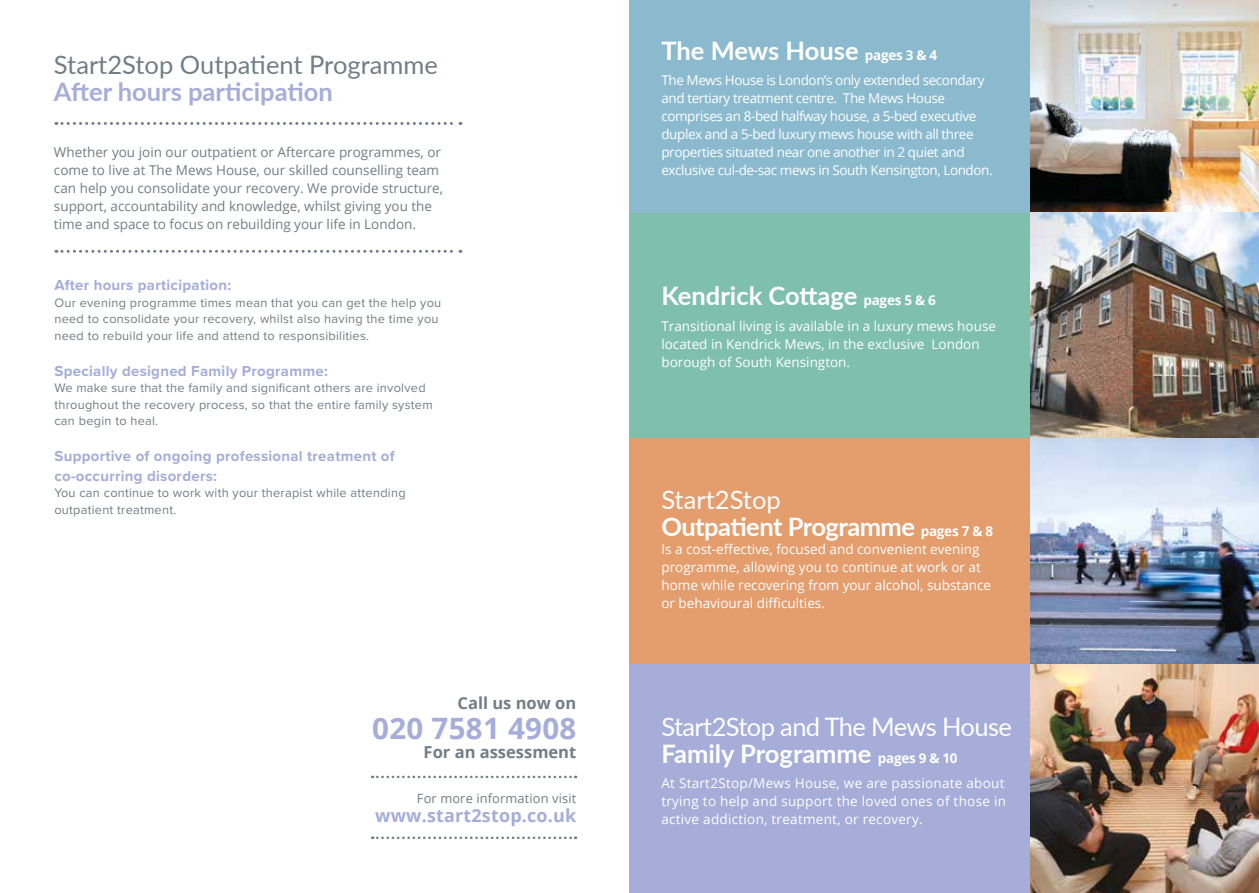
<style>
.page{position:relative;width:1259px;height:893px;background:#fff}
.page>*{position:absolute;margin:0;border:0;box-sizing:border-box;transform-origin:0 0}
.t1{font:700 29.55px "Open Sans";letter-spacing:.01em;color:#a5add8}
.t2{font:700 25.5px/27px "Lato";letter-spacing:-.015em;color:#fff}
.t3{font:25.5px/27px "Lato";letter-spacing:-.025em;color:#fff}
.t4{font:25.5px "Lato";color:#717e86}
.t5{font:700 25.5px "Lato";color:#a5add8}
.t6{font:700 18px "Open Sans";letter-spacing:.01em;color:#a5add8}
.t7{font:700 16.5px "Open Sans";color:#717e86}
.t8{font:700 15px/19.5px "Proxima Nova";letter-spacing:.02em;color:#a5add8}
.t9{font:13.5px/18px "Open Sans";color:#fff}
.t10{font:13.5px/18px "Open Sans";letter-spacing:-.03em;color:#fff}
.t11{font:13.5px/18px "Open Sans";color:#717e86}
.t12{font:12.9px "Open Sans";letter-spacing:.01em;color:#717e86}
.t13{font:12.75px/16.5px "Proxima Nova";letter-spacing:.02em;color:#717e86}
.s1{font-family:"Open Sans";font-size:13.5px}
.s2{font-weight:400}
.s3{font-weight:700}
.s4{font-family:"Open Sans";font-weight:700;font-size:13.5px}
</style>
<div class="page">
<svg style="left:56px;top:122px;width:405px;height:3px"></svg>
<svg style="left:56px;top:250px;width:405px;height:3px"></svg>
<svg style="left:372px;top:776px;width:204px;height:2px"></svg>
<svg style="left:372px;top:836px;width:204px;height:3px"></svg>
<div style="left:629px;top:0;width:630px;height:263px;background:#8bbacf"></div>
<div style="left:629px;top:213px;width:630px;height:233px;background:#7fc0ac"></div>
<div style="left:629px;top:439px;width:630px;height:255px;background:#e49d6d"></div>
<img style="left:1030px;top:0;width:229px;height:664px">
<img style="left:629px;top:664px;width:630px;height:229px">
<h2 class="t4" style="left:54px;top:46px;width:385px">Start2Stop Outpatient Programme</h2>
<h2 class="t5" style="left:54px;top:73px;width:280px">After hours participation</h2>
<p class="t11" style="left:54px;top:142px;width:391px">Whether you join our outpatient or Aftercare programmes, or come to live at The Mews House, our skilled counselling team can help you consolidate your recovery. We provide structure, support, accountability and knowledge, whilst giving you the time and space to focus on rebuilding your life in London.</p>
<p class="t8" style="left:54px;top:275px;width:178px">After hours participation:</p>
<p class="t13" style="left:54px;top:294px;width:388px">Our evening programme times mean that you can get the help you need to consolidate your recovery, whilst also having the time you need to rebuild your life and attend to responsibilities.</p>
<p class="t8" style="left:54px;top:360px;width:275px">Specially designed Family Programme:</p>
<p class="t13" style="left:54px;top:379px;width:380px">We make sure that the family and significant others are involved throughout the recovery process, so that the entire family system can begin to heal.</p>
<p class="t8" style="left:54px;top:446px;width:342px">Supportive of ongoing professional treatment of co-occurring disorders:</p>
<p class="t13" style="left:54px;top:484px;width:353px">You can continue to work with your therapist while attending outpatient treatment.</p>
<p class="t7" style="left:457px;top:691px;width:120px">Call us now on</p>
<h1 class="t1" style="left:372px;top:707px;width:206px">020 7581 4908</h1>
<p class="t7" style="left:424px;top:740px;width:154px">For an assessment</p>
<p class="t12" style="left:417px;top:789px;width:161px">For more information visit</p>
<h3 class="t6" style="left:375px;top:803px;width:203px">www.start2stop.co.uk</h3>
<h2 class="t2" style="left:661px;top:36px;width:277px">The Mews House <span class="s1">pages 3 &amp; 4</span></h2>
<p class="t10" style="left:661px;top:71px;width:333px">The Mews House is London’s only extended secondary and tertiary treatment centre. The Mews House comprises an 8-bed halfway house, a 5-bed executive duplex and a 5-bed luxury mews house with all three properties situated near one another in 2 quiet and exclusive cul-de-sac mews in South Kensington, London.</p>
<h2 class="t2" style="left:661px;top:281px;width:276px">Kendrick Cottage <span class="s1">pages 5 &amp; 6</span></h2>
<p class="t9" style="left:661px;top:317px;width:336px">Transitional living is available in a luxury mews house located in Kendrick Mews, in the exclusive London borough of South Kensington.</p>
<h2 class="t2" style="left:661px;top:485px;width:333px"><span class="s2">Start2Stop<br></span>Outpatient Programme <span class="s1">pages 7 &amp; 8</span></h2>
<p class="t9" style="left:661px;top:539px;width:331px">Is a cost-effective, focused and convenient evening programme, allowing you to continue at work or at home while recovering from your alcohol, substance or behavioural difficulties.</p>
<h2 class="t3" style="left:661px;top:712px;width:352px">Start2Stop and The Mews House<br><span class="s3">Family Programme</span> <span class="s4">pages 9 &amp; 10</span></h2>
<p class="t9" style="left:661px;top:774px;width:346px;text-align:justify">At Start2Stop/Mews House, we are passionate about trying to help and support the loved ones of those in active addiction, treatment, or recovery.</p>
</div>
